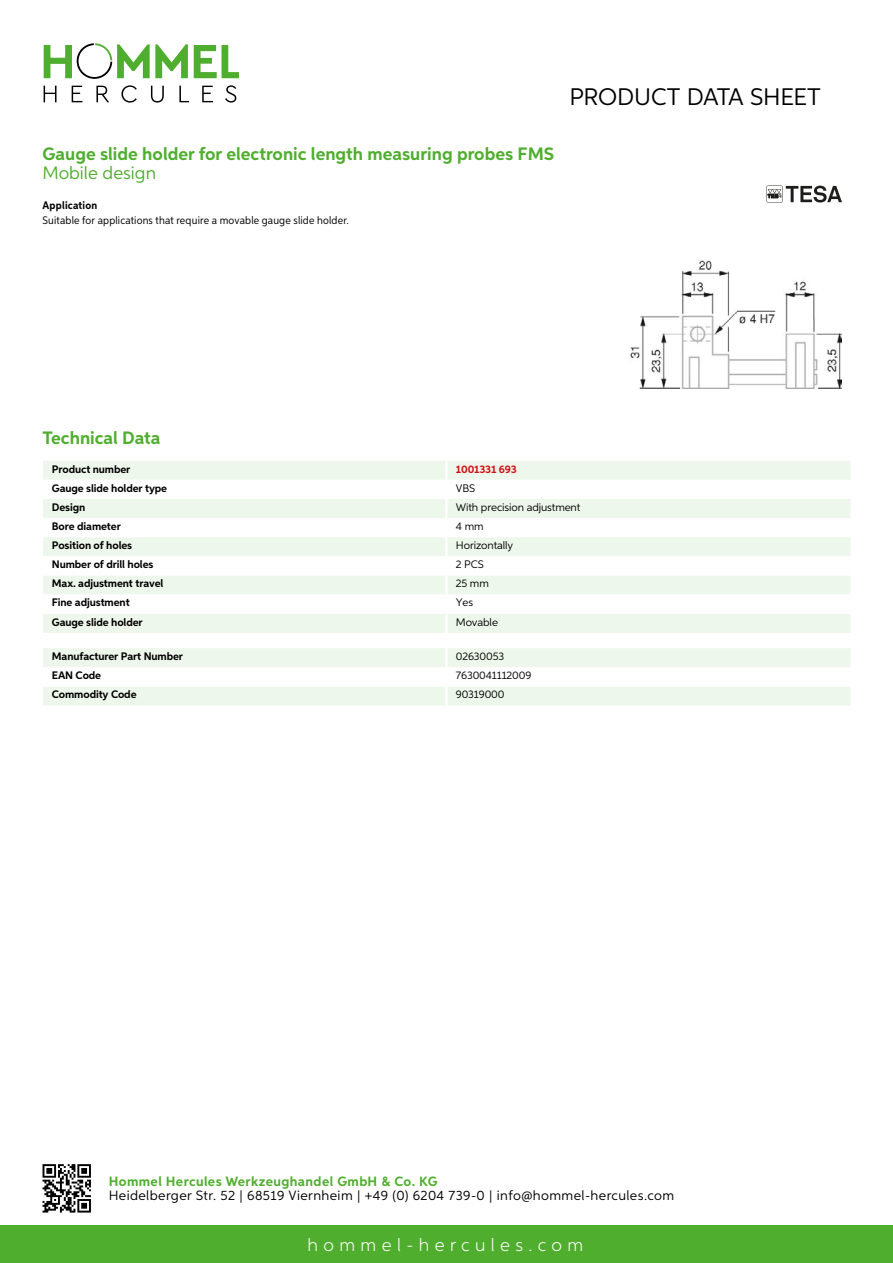
<style>
.page{position:relative;width:893px;height:1263px;background:#fff}
.page>*{position:absolute;margin:0;border:0;box-sizing:border-box;transform-origin:0 0}
.t1{font:24px "Aspira";letter-spacing:-.01em;color:#000}
.t2{font:700 18px "Aspira";color:#50ae2f}
.t3{font:300 18px "Aspira";letter-spacing:.3em;color:#fff}
.t4{font:18px "Aspira";color:#50ae2f}
.t5{font:13.5px "Aspira";letter-spacing:.03em;color:#000}
.t6{font:700 13.5px "Aspira";letter-spacing:.03em;color:#50ae2f}
.t7{font:700 10.95px "Aspira";letter-spacing:-.01em;color:#000}
.t8{font:10.95px "Aspira";letter-spacing:-.01em;color:#000}
.t9{font:10.95px "Aspira Nar";letter-spacing:.015em;color:#000}
.t10{font:700 10.95px "Aspira Nar";letter-spacing:.02em;color:#000}
.t11{font:700 10.95px "Aspira";letter-spacing:-.01em;color:#cd1013}
</style>
<div class="page">
<div style="left:0;top:1226px;width:893px;height:37px;background:#50ae2f"></div>
<svg style="left:43px;top:1164px;width:48px;height:48px"></svg>
<svg style="left:194px;top:45px;width:45px;height:33px"></svg>
<svg style="left:44px;top:43px;width:144px;height:36px"></svg>
<svg style="left:44px;top:86px;width:13px;height:16px"></svg>
<svg style="left:72px;top:86px;width:10px;height:16px"></svg>
<svg style="left:96px;top:86px;width:13px;height:16px"></svg>
<svg style="left:121px;top:85px;width:16px;height:18px"></svg>
<svg style="left:151px;top:86px;width:13px;height:17px"></svg>
<svg style="left:179px;top:86px;width:10px;height:16px"></svg>
<svg style="left:202px;top:86px;width:11px;height:16px"></svg>
<svg style="left:225px;top:85px;width:11px;height:18px"></svg>
<div style="left:43px;top:461px;width:807px;height:172px;background:#eef7eb"></div>
<svg style="left:43px;top:480px;width:807px;height:134px"></svg>
<hr style="left:445px;top:461px;width:3px;height:19px;background:#fff">
<hr style="left:445px;top:480px;width:3px;height:19px;background:#fff">
<hr style="left:445px;top:499px;width:3px;height:19px;background:#fff">
<hr style="left:445px;top:518px;width:3px;height:19px;background:#fff">
<hr style="left:445px;top:537px;width:3px;height:19px;background:#fff">
<hr style="left:445px;top:556px;width:3px;height:19px;background:#fff">
<hr style="left:445px;top:575px;width:3px;height:20px;background:#fff">
<hr style="left:445px;top:595px;width:3px;height:19px;background:#fff">
<hr style="left:445px;top:614px;width:3px;height:19px;background:#fff">
<svg style="left:43px;top:648px;width:807px;height:58px"></svg>
<hr style="left:445px;top:686px;width:3px;height:20px;background:#fff">
<img style="left:630px;top:260px;width:212px;height:128px">
<svg style="left:766px;top:185px;width:76px;height:18px"></svg>
<h2 class="t2" style="left:43px;top:142px;width:513px">Gauge slide holder for electronic length measuring probes FMS</h2>
<h2 class="t4" style="left:43px;top:162px;width:115px">Mobile design</h2>
<p class="t10" style="left:43px;top:199px;width:56px">Application</p>
<p class="t9" style="left:43px;top:214px;width:308px">Suitable for applications that require a movable gauge slide holder.</p>
<h1 class="t1" style="left:569px;top:82px;width:253px">Product data sh eet</h1>
<h2 class="t2" style="left:43px;top:426px;width:120px">Technical Data</h2>
<p class="t7" style="left:52px;top:462px;width:80px">Product number</p>
<p class="t11" style="left:456px;top:462px;width:63px">1001331 693</p>
<p class="t7" style="left:52px;top:481px;width:117px">Gauge slide holder type</p>
<p class="t8" style="left:456px;top:481px;width:21px">VBS</p>
<p class="t7" style="left:52px;top:500px;width:35px">Design</p>
<p class="t8" style="left:456px;top:500px;width:126px">With precision adjustment</p>
<p class="t7" style="left:52px;top:519px;width:70px">Bore diameter</p>
<p class="t8" style="left:456px;top:519px;width:29px">4 mm</p>
<p class="t7" style="left:52px;top:539px;width:82px">Position of holes</p>
<p class="t8" style="left:456px;top:539px;width:59px">Horizontally</p>
<p class="t7" style="left:52px;top:558px;width:103px">Number of drill holes</p>
<p class="t8" style="left:456px;top:558px;width:29px">2 PCS</p>
<p class="t7" style="left:52px;top:577px;width:113px">Max. adjustment travel</p>
<p class="t8" style="left:456px;top:577px;width:35px">25 mm</p>
<p class="t7" style="left:52px;top:596px;width:79px">Fine adjustment</p>
<p class="t8" style="left:456px;top:596px;width:19px">Yes</p>
<p class="t7" style="left:52px;top:615px;width:92px">Gauge slide holder</p>
<p class="t8" style="left:456px;top:615px;width:44px">Movable</p>
<p class="t7" style="left:52px;top:650px;width:133px">Manufacturer Part Number</p>
<p class="t8" style="left:456px;top:650px;width:50px">02630053</p>
<p class="t7" style="left:52px;top:669px;width:51px">EAN Code</p>
<p class="t8" style="left:456px;top:669px;width:77px">7630041112009</p>
<p class="t7" style="left:52px;top:688px;width:86px">Commodity Code</p>
<p class="t8" style="left:456px;top:688px;width:50px">90319000</p>
<p class="t6" style="left:109px;top:1172px;width:330px">Hommel Hercules Werkzeughandel GmbH &amp; Co. KG</p>
<p class="t5" style="left:109px;top:1187px;width:567px">Heidelberger Str. 52 | 68519 Viernheim | +49 (0) 6204 739-0 | info@hommel-hercules.com</p>
<h2 class="t3" style="left:307px;top:1234px;width:277px">hommel-hercules.com</h2>
</div>
